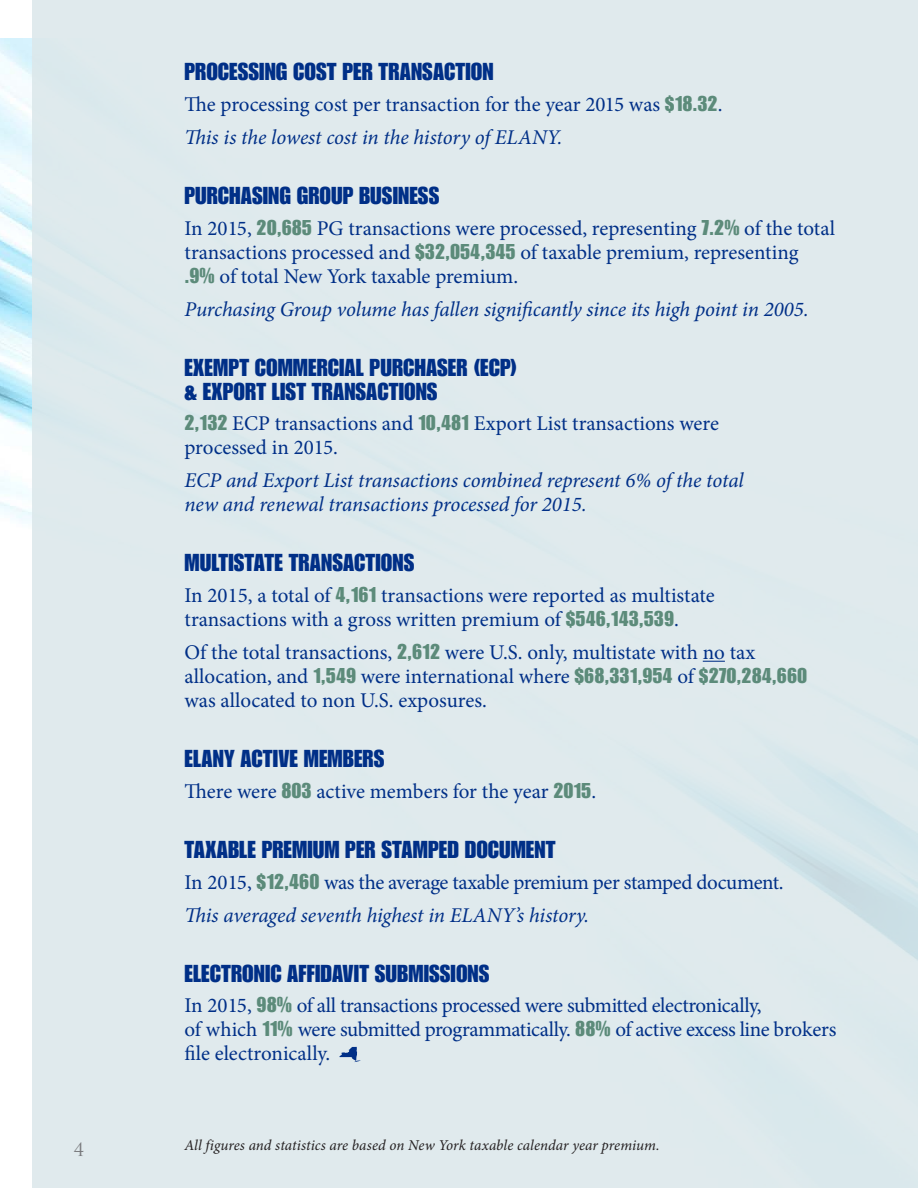
<style>
.page{position:relative;width:918px;height:1188px;background:#fff}
.page>*{position:absolute;margin:0;border:0;box-sizing:border-box;transform-origin:0 0}
.h1_stats{font:24px/24px "Impact LT Std";letter-spacing:.005em;color:#002f87}
.stats_roman{font:21px/24px "Minion Pro";letter-spacing:-.005em;color:#002f87}
.stats_2{font:italic 21px/24px "Minion Pro";letter-spacing:-.01em;color:#002f87}
.rh{font:18px "Trajan Pro 3";color:#77787b}
.chart_footnote{font:italic 15px "Minion Pro";color:#231f20}
.s1{font-family:"Impact LT Std";color:#5c8b7a}
</style>
<div class="page">
<img style="left:0;top:38px;width:32px;height:485px">
<div style="left:32px;top:0;width:886px;height:1188px;background:#dce8eb"></div>
<svg style="left:703px;top:661px;width:22px;height:1px"></svg>
<svg style="left:340px;top:1047px;width:21px;height:15px"></svg>
<p class="h1_stats" style="left:184px;top:59px;width:311px">PROCESSING COST PER TRANSACTION</p>
<p class="stats_roman" style="left:184px;top:92px;width:540px">The processing cost per transaction for the year 2015 was <span class="s1">$18.32</span>.</p>
<p class="stats_2" style="left:184px;top:125px;width:379px">This is the lowest cost in the history of ELANY.</p>
<p class="h1_stats" style="left:184px;top:183px;width:256px">PURCHASING GROUP BUSINESS</p>
<p class="stats_roman" style="left:184px;top:216px;width:652px">In 2015, <span class="s1">20,685</span> PG transactions were processed, representing <span class="s1">7.2%</span> of the total transactions processed and <span class="s1">$32,054,345</span> of taxable premium, representing<br><span class="s1">.9%</span> of total New York taxable premium.</p>
<p class="stats_2" style="left:184px;top:297px;width:626px">Purchasing Group volume has fallen significantly since its high point in 2005.</p>
<p class="h1_stats" style="left:184px;top:355px;width:334px">EXEMPT COMMERCIAL PURCHASER (ECP) &amp; EXPORT LIST TRANSACTIONS</p>
<p class="stats_roman" style="left:184px;top:412px;width:536px"><span class="s1">2,132</span> ECP transactions and <span class="s1">10,481</span> Export List transactions were processed in 2015.</p>
<p class="stats_2" style="left:184px;top:469px;width:561px">ECP and Export List transactions combined represent 6% of the total new and renewal transactions processed for 2015.</p>
<p class="h1_stats" style="left:184px;top:551px;width:231px">MULTISTATE TRANSACTIONS</p>
<p class="stats_roman" style="left:184px;top:584px;width:532px">In 2015, a total of <span class="s1">4,161</span> transactions were reported as multistate transactions with a gross written premium of <span class="s1">$546,143,539</span>.</p>
<p class="stats_roman" style="left:184px;top:641px;width:624px">Of the total transactions, <span class="s1">2,612</span> were U.S. only, multistate with no tax allocation, and <span class="s1">1,549</span> were international where <span class="s1">$68,331,954</span> of <span class="s1">$270,284,660 </span>was allocated to non U.S. exposures.</p>
<p class="h1_stats" style="left:184px;top:746px;width:201px">ELANY ACTIVE MEMBERS</p>
<p class="stats_roman" style="left:184px;top:779px;width:413px">There were <span class="s1">803</span> active members for the year <span class="s1">2015</span>.</p>
<p class="h1_stats" style="left:184px;top:837px;width:373px">TAXABLE PREMIUM PER STAMPED DOCUMENT</p>
<p class="stats_roman" style="left:184px;top:870px;width:601px">In 2015, <span class="s1">$12,460</span> was the average taxable premium per stamped document.</p>
<p class="stats_2" style="left:184px;top:903px;width:406px">This averaged seventh highest in ELANY’s history.</p>
<p class="h1_stats" style="left:184px;top:961px;width:307px">ELECTRONIC AFFIDAVIT SUBMISSIONS</p>
<p class="stats_roman" style="left:184px;top:994px;width:654px">In 2015, <span class="s1">98%</span> of all transactions processed were submitted electronically,<br>of which <span class="s1">11%</span> were submitted programmatically. <span class="s1">88%</span> of active excess line brokers file electronically.</p>
<p class="rh" style="left:73px;top:1137px;width:12px">4</p>
<p class="chart_footnote" style="left:184px;top:1135px;width:477px">All figures and statistics are based on New York taxable calendar year premium.</p>
</div>
